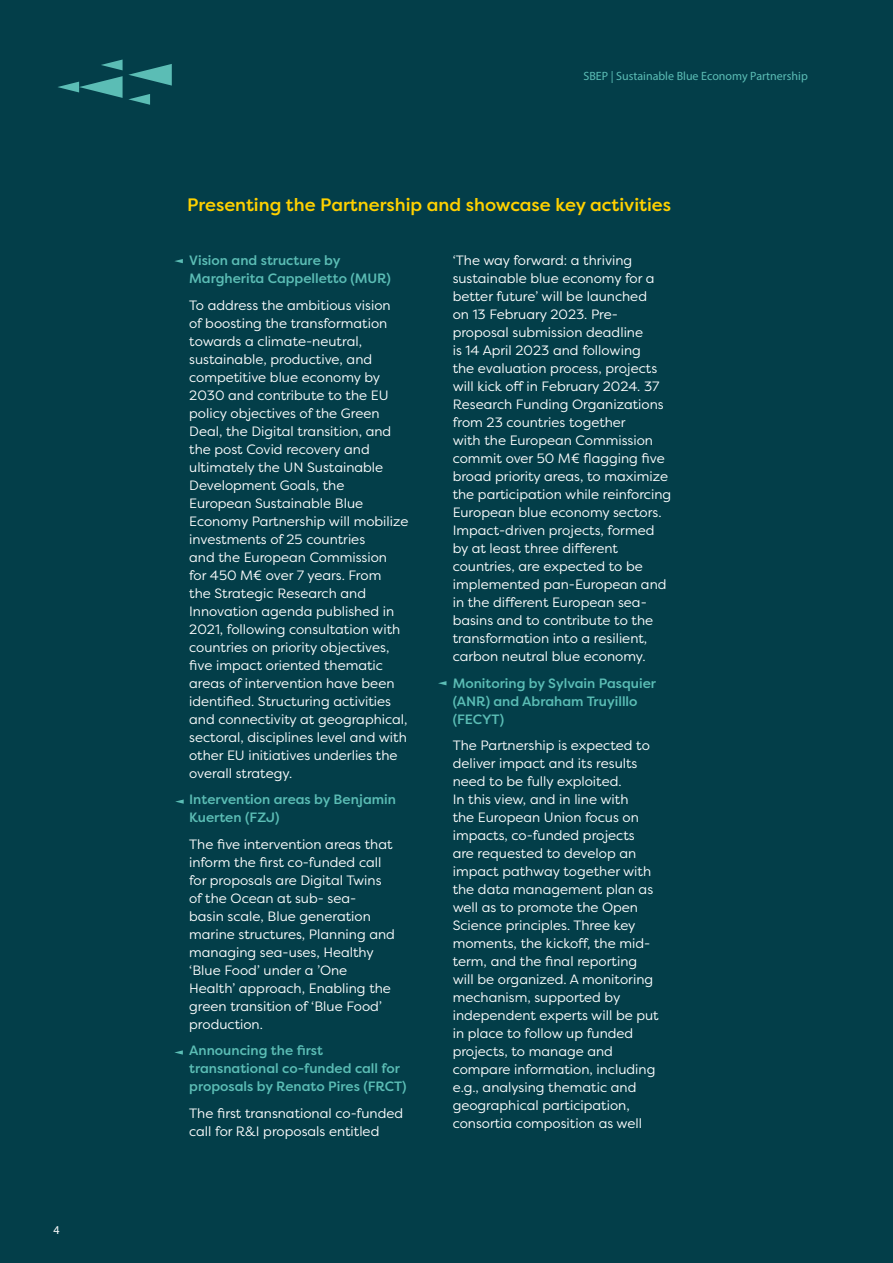
<style>
.page{position:relative;width:893px;height:1263px;background:#033e49}
.page>*{position:absolute;margin:0;border:0;box-sizing:border-box;transform-origin:0 0}
.t1{font:500 18px "Filson Pro";color:#ffd100}
.t2{font:13.5px/18px "Filson Pro";color:#fff}
.t3{font:500 13.5px/18px "Filson Pro";color:#5bbdb5}
.t4{font:12px "Myriad Pro";color:#5bbdb5}
.t5{font:12px "Myriad Pro";color:#fff}
</style>
<div class="page">
<svg style="left:58px;top:60px;width:114px;height:45px"></svg>
<svg style="left:174px;top:259px;width:9px;height:4px"></svg>
<svg style="left:175px;top:799px;width:9px;height:5px"></svg>
<svg style="left:174px;top:1050px;width:9px;height:4px"></svg>
<svg style="left:438px;top:681px;width:8px;height:4px"></svg>
<p class="t5" style="left:53px;top:1223px;width:8px">4</p>
<p class="t4" style="left:583px;top:68px;width:226px">SBEP | Sustainable Blue Economy Partnership</p>
<h1 class="t1" style="left:187px;top:192px;width:486px">Presenting the Partnership and showcase key activities</h1>
<p class="t3" style="left:189px;top:251px;width:203px">Vision and structure by<br>Margherita Cappelletto (MUR)</p>
<p class="t2" style="left:189px;top:296px;width:221px">To address the ambitious vision<br>of boosting the transformation towards a climate-neutral, sustainable, productive, and competitive blue economy by<br>2030 and contribute to the EU policy objectives of the Green<br>Deal, the Digital transition, and the post Covid recovery and ultimately the UN Sustainable<br>Development Goals, the<br>European Sustainable Blue<br>Economy Partnership will mobilize investments of 25 countries<br>and the European Commission<br>for 450 M€ over 7 years. From<br>the Strategic Research and<br>Innovation agenda published in<br>2021, following consultation with countries on priority objectives, five impact oriented thematic areas of intervention have been identified. Structuring activities and connectivity at geographical, sectoral, disciplines level and with other EU initiatives underlies the overall strategy.</p>
<p class="t3" style="left:189px;top:790px;width:208px">Intervention areas by Benjamin<br>Kuerten (FZJ)</p>
<p class="t2" style="left:189px;top:835px;width:207px">The five intervention areas that inform the first co-funded call for proposals are Digital Twins of the Ocean at sub- sea-<br>basin scale, Blue generation marine structures, Planning and managing sea-uses, Healthy ‘Blue Food’ under a ’One<br>Health’ approach, Enabling the green transition of ‘Blue Food’ production.</p>
<p class="t3" style="left:189px;top:1041px;width:219px">Announcing the first transnational co-funded call for proposals by Renato Pires (FRCT)</p>
<p class="t2" style="left:189px;top:1103px;width:215px">The first transnational co-funded call for R&amp;I proposals entitled</p>
<p class="t2" style="left:453px;top:251px;width:220px">‘The way forward: a thriving sustainable blue economy for a better future’ will be launched<br>on 13 February 2023. Pre&shy;proposal submission deadline<br>is 14 April 2023 and following<br>the evaluation process, projects will kick off in February 2024. 37<br>Research Funding Organizations from 23 countries together<br>with the European Commission commit over 50 M€ flagging five broad priority areas, to maximize the participation while reinforcing<br>European blue economy sectors.<br>Impact-driven projects, formed by at least three different countries, are expected to be implemented pan-European and in the different European sea&shy;basins and to contribute to the transformation into a resilient, carbon neutral blue economy.</p>
<p class="t3" style="left:453px;top:673px;width:205px">Monitoring by Sylvain Pasquier (ANR) and Abraham Truyilllo (FECYT)</p>
<p class="t2" style="left:453px;top:736px;width:208px">The Partnership is expected to deliver impact and its results need to be fully exploited.<br>In this view, and in line with<br>the European Union focus on impacts, co-funded projects are requested to develop an impact pathway together with the data management plan as well as to promote the Open<br>Science principles. Three key moments, the kickoff, the mid&shy;term, and the final reporting will be organized. A monitoring mechanism, supported by independent experts will be put in place to follow up funded projects, to manage and compare information, including e.g., analysing thematic and geographical participation, consortia composition as well</p>
</div>
